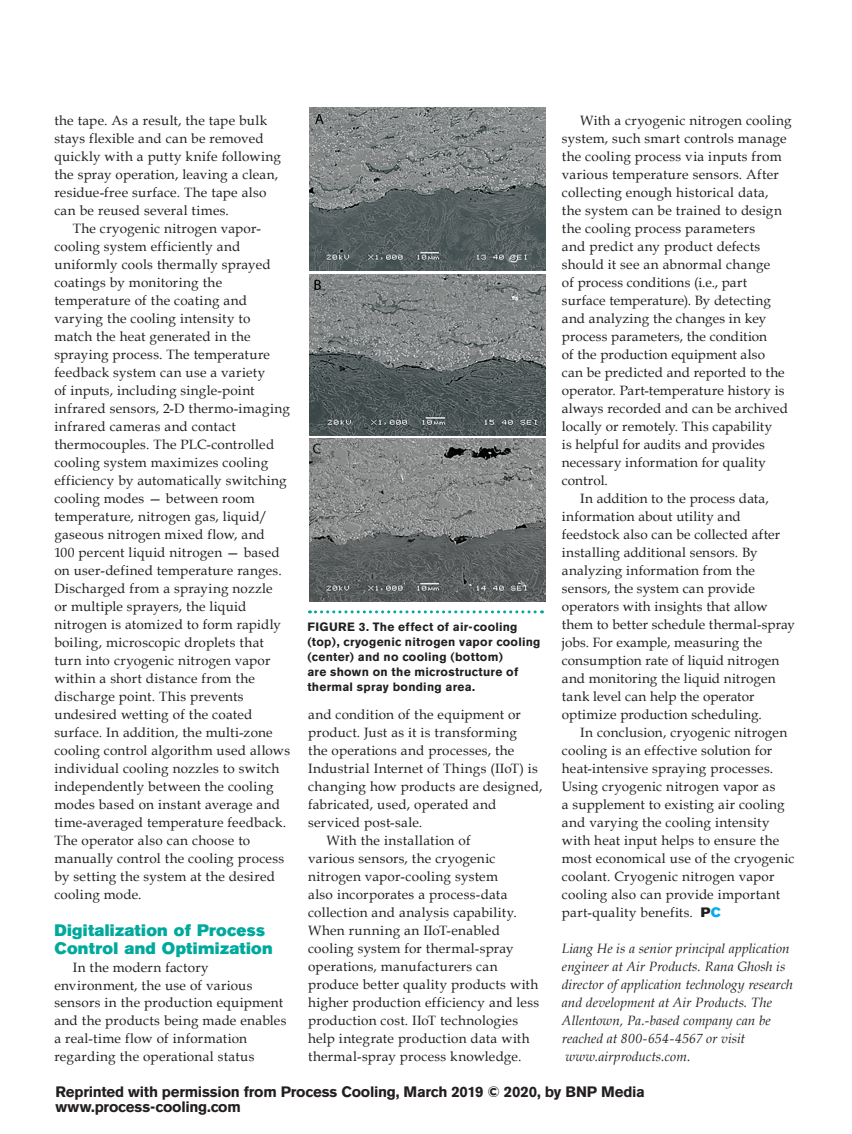
<style>
.page{position:relative;width:852px;height:1134px;background:#fff}
.page>*{position:absolute;margin:0;border:0;box-sizing:border-box;transform-origin:0 0}
.t1{font:16.5px/18px "Akzidenz Grotesk BE Super";letter-spacing:.015em;color:#00a99d}
.t2{font:700 15px/15px "Akzidenz Grotesk BE";letter-spacing:-.015em;color:#231f20}
.t3{font:13.5px/18px "Book Antiqua";letter-spacing:.015em;color:#231f20}
.t4{font:italic 13.5px/18px "Book Antiqua";color:#231f20}
.t5{font:700 12px/15px "Akzidenz Grotesk BE";letter-spacing:.02em;color:#231f20}
.s1{font-family:"Akzidenz Grotesk BE Super"}
.s2{font-family:"Akzidenz Grotesk BE Super";color:#00aeef}
</style>
<div class="page">
<img style="left:309px;top:107px;width:236px;height:164px">
<img style="left:309px;top:274px;width:236px;height:161px">
<img style="left:309px;top:438px;width:236px;height:163px">
<svg style="left:309px;top:610px;width:233px;height:3px"></svg>
<p class="t3" style="left:54px;top:112px;width:228px">the tape. As a result, the tape bulk stays flexible and can be removed quickly with a putty knife following the spray operation, leaving a clean, residue-free surface. The tape also can be reused several times.</p>
<p class="t3" style="left:54px;top:220px;width:237px;text-indent:18px">The cryogenic nitrogen vapor&shy;cooling system efficiently and uniformly cools thermally sprayed coatings by monitoring the temperature of the coating and varying the cooling intensity to match the heat generated in the spraying process. The temperature feedback system can use a variety<br>of inputs, including single-point infrared sensors, 2-D thermo-imaging infrared cameras and contact thermocouples. The PLC-controlled cooling system maximizes cooling efficiency by automatically switching cooling modes — between room temperature, nitrogen gas, liquid/ gaseous nitrogen mixed flow, and<br>100 percent liquid nitrogen — based on user-defined temperature ranges.<br>Discharged from a spraying nozzle<br>or multiple sprayers, the liquid nitrogen is atomized to form rapidly boiling, microscopic droplets that turn into cryogenic nitrogen vapor within a short distance from the discharge point. This prevents undesired wetting of the coated surface. In addition, the multi-zone cooling control algorithm used allows individual cooling nozzles to switch independently between the cooling modes based on instant average and time-averaged temperature feedback.<br>The operator also can choose to manually control the cooling process by setting the system at the desired cooling mode.</p>
<p class="t1" style="left:54px;top:921px;width:220px">Digitalization of Process<br>Control and Optimization</p>
<p class="t3" style="left:54px;top:958px;width:233px;text-indent:18px">In the modern factory environment, the use of various sensors in the production equipment and the products being made enables a real-time flow of information regarding the operational status</p>
<p class="t5" style="left:307px;top:620px;width:234px">FIGURE 3. The effect of air-cooling (top), cryogenic nitrogen vapor cooling (center) and no cooling (bottom)<br>are shown on the microstructure of thermal spray bonding area.</p>
<p class="t3" style="left:308px;top:706px;width:214px">and condition of the equipment or</p>
<p class="t3" style="left:308px;top:724px;width:210px">product. Just as it is transforming</p>
<p class="t3" style="left:308px;top:742px;width:208px">the operations and processes, the</p>
<p class="t3" style="left:308px;top:760px;width:231px">Industrial Internet of Things (IIoT) is</p>
<p class="t3" style="left:308px;top:778px;width:236px">changing how products are designed,</p>
<p class="t3" style="left:308px;top:796px;width:189px">fabricated, used, operated and</p>
<p class="t3" style="left:308px;top:814px;width:115px">serviced post-sale.</p>
<p class="t3" style="left:326px;top:832px;width:145px">With the installation of</p>
<p class="t3" style="left:308px;top:850px;width:189px">various sensors, the cryogenic</p>
<p class="t3" style="left:308px;top:868px;width:191px">nitrogen vapor-cooling system</p>
<p class="t3" style="left:308px;top:886px;width:201px">also incorporates a process-data</p>
<p class="t3" style="left:308px;top:904px;width:210px">collection and analysis capability.</p>
<p class="t3" style="left:308px;top:922px;width:193px">When running an IIoT-enabled</p>
<p class="t3" style="left:308px;top:940px;width:207px">cooling system for thermal-spray</p>
<p class="t3" style="left:308px;top:958px;width:191px">operations, manufacturers can</p>
<p class="t3" style="left:308px;top:976px;width:232px">produce better quality products with</p>
<p class="t3" style="left:308px;top:994px;width:232px">higher production efficiency and less</p>
<p class="t3" style="left:308px;top:1012px;width:211px">production cost. IIoT technologies</p>
<p class="t3" style="left:308px;top:1030px;width:223px">help integrate production data with</p>
<p class="t3" style="left:308px;top:1048px;width:215px">thermal-spray process knowledge.</p>
<p class="t3" style="left:580px;top:112px;width:213px">With a cryogenic nitrogen cooling</p>
<p class="t3" style="left:561px;top:130px;width:226px">system, such smart controls manage</p>
<p class="t3" style="left:561px;top:148px;width:221px">the cooling process via inputs from</p>
<p class="t3" style="left:561px;top:166px;width:218px">various temperature sensors. After</p>
<p class="t3" style="left:561px;top:184px;width:208px">collecting enough historical data,</p>
<p class="t3" style="left:561px;top:202px;width:221px">the system can be trained to design</p>
<p class="t3" style="left:561px;top:220px;width:195px">the cooling process parameters</p>
<p class="t3" style="left:561px;top:238px;width:200px">and predict any product defects</p>
<p class="t3" style="left:561px;top:256px;width:210px">should it see an abnormal change</p>
<p class="t3" style="left:561px;top:274px;width:187px">of process conditions (i.e., part</p>
<p class="t3" style="left:561px;top:292px;width:210px">surface temperature). By detecting</p>
<p class="t3" style="left:561px;top:310px;width:206px">and analyzing the changes in key</p>
<p class="t3" style="left:561px;top:328px;width:206px">process parameters, the condition</p>
<p class="t3" style="left:561px;top:346px;width:205px">of the production equipment also</p>
<p class="t3" style="left:561px;top:364px;width:224px">can be predicted and reported to the</p>
<p class="t3" style="left:561px;top:382px;width:224px">operator. Part-temperature history is</p>
<p class="t3" style="left:561px;top:400px;width:228px">always recorded and can be archived</p>
<p class="t3" style="left:561px;top:418px;width:212px">locally or remotely. This capability</p>
<p class="t3" style="left:561px;top:436px;width:204px">is helpful for audits and provides</p>
<p class="t3" style="left:561px;top:454px;width:206px">necessary information for quality</p>
<p class="t3" style="left:561px;top:472px;width:47px">control.</p>
<p class="t3" style="left:580px;top:490px;width:190px">In addition to the process data,</p>
<p class="t3" style="left:561px;top:508px;width:180px">information about utility and</p>
<p class="t3" style="left:561px;top:526px;width:220px">feedstock also can be collected after</p>
<p class="t3" style="left:561px;top:544px;width:197px">installing additional sensors. By</p>
<p class="t3" style="left:561px;top:562px;width:195px">analyzing information from the</p>
<p class="t3" style="left:561px;top:580px;width:194px">sensors, the system can provide</p>
<p class="t3" style="left:561px;top:598px;width:207px">operators with insights that allow</p>
<p class="t3" style="left:561px;top:616px;width:234px">them to better schedule thermal-spray</p>
<p class="t3" style="left:561px;top:634px;width:202px">jobs. For example, measuring the</p>
<p class="t3" style="left:561px;top:652px;width:219px">consumption rate of liquid nitrogen</p>
<p class="t3" style="left:561px;top:670px;width:215px">and monitoring the liquid nitrogen</p>
<p class="t3" style="left:561px;top:688px;width:194px">tank level can help the operator</p>
<p class="t3" style="left:561px;top:706px;width:201px">optimize production scheduling.</p>
<p class="t3" style="left:580px;top:724px;width:208px">In conclusion, cryogenic nitrogen</p>
<p class="t3" style="left:561px;top:742px;width:212px">cooling is an effective solution for</p>
<p class="t3" style="left:561px;top:760px;width:213px">heat-intensive spraying processes.</p>
<p class="t3" style="left:561px;top:778px;width:215px">Using cryogenic nitrogen vapor as</p>
<p class="t3" style="left:561px;top:796px;width:224px">a supplement to existing air cooling</p>
<p class="t3" style="left:561px;top:814px;width:209px">and varying the cooling intensity</p>
<p class="t3" style="left:561px;top:832px;width:219px">with heat input helps to ensure the</p>
<p class="t3" style="left:561px;top:850px;width:234px">most economical use of the cryogenic</p>
<p class="t3" style="left:561px;top:868px;width:214px">coolant. Cryogenic nitrogen vapor</p>
<p class="t3" style="left:561px;top:886px;width:220px">cooling also can provide important</p>
<p class="t3" style="left:561px;top:904px;width:160px">part-quality benefits. <span class="s1">P</span><span class="s2">C</span></p>
<p class="t4" style="left:561px;top:940px;width:232px">Liang He is a senior principal application engineer at Air Products. Rana Ghosh is director of application technology research and development at Air Products. The Allentown, Pa.-based company can be reached at 800-654-4567 or visit www.airproducts.com.</p>
<p class="t2" style="left:55px;top:1084px;width:590px">Reprinted with permission from Process Cooling, March 2019 © 2020, by BNP Media www.process-cooling.com</p>
</div>
